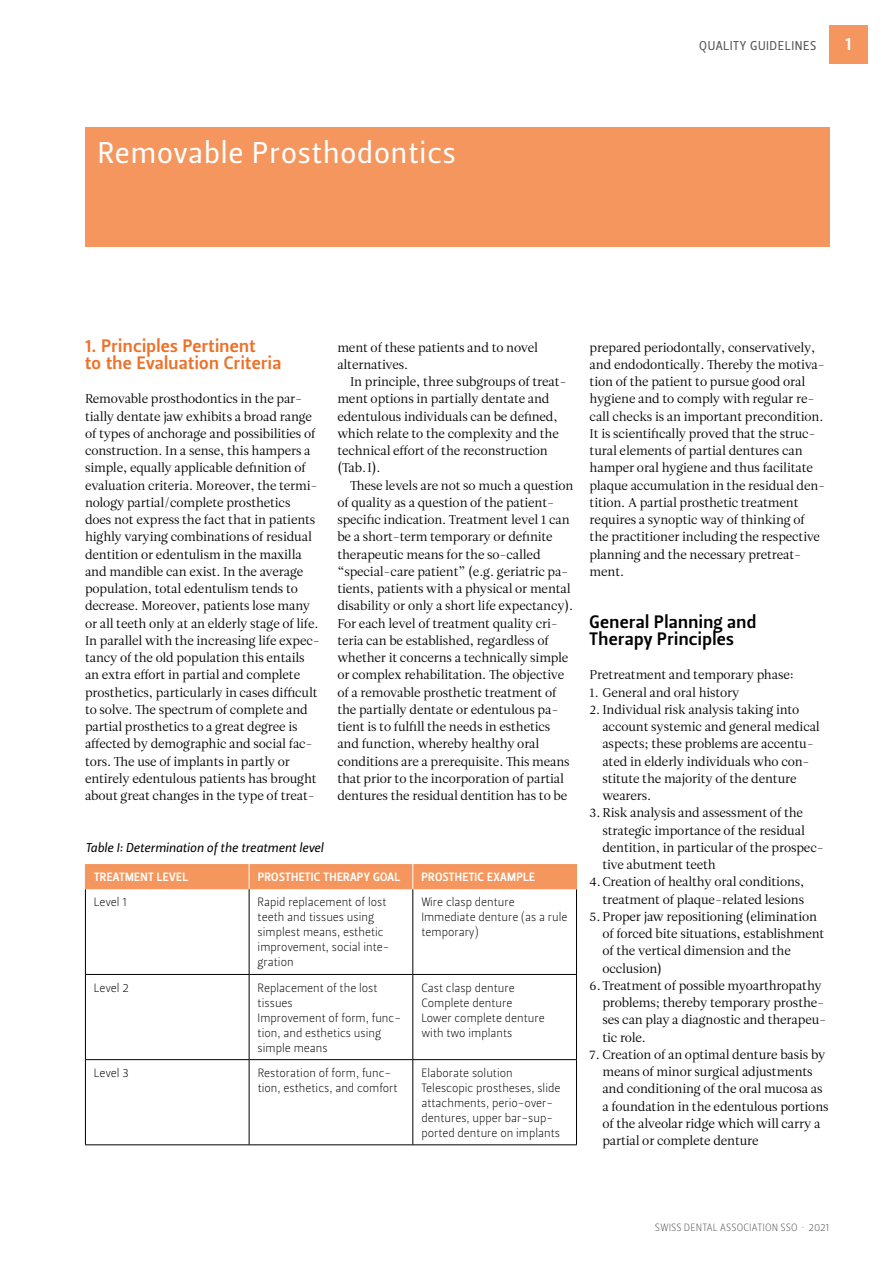
<style>
.page{position:relative;width:893px;height:1263px;background:#fff}
.page>*{position:absolute;margin:0;border:0;box-sizing:border-box;transform-origin:0 0}
.t1{font:30px "Leitura Sans Grot 2";letter-spacing:.03em;color:#fff}
.t2{font:18px/17.2px "Leitura Sans Grot 3";letter-spacing:.02em;color:#ef7028}
.t3{font:18px/17.2px "Leitura Sans Grot 3";letter-spacing:.02em;color:#000}
.t4{font:18px "Leitura Sans Grot 3";color:#fff}
.t5{font:12.75px/17.2px "Leitura Roman 1";letter-spacing:-.01em;color:#000}
.t6{font:12.75px "Leitura Sans Italic 2";color:#000}
.t7{font:12.75px "Leitura Sans Grot 2";letter-spacing:.045em;color:#555756}
.t8{font:12px/15px "Leitura Sans Grot 1";color:#000}
.t9{font:12px "Leitura Sans Grot 3";letter-spacing:.025em;color:#fff}
.t10{font:10.5px "Leitura Sans Grot 1";letter-spacing:.015em;color:#555756}
</style>
<div class="page">
<div style="left:829px;top:26px;width:38px;height:38px;background:#f4965d"></div>
<div style="left:85px;top:128px;width:744px;height:119px;background:#f4965d"></div>
<hr style="left:412px;top:889px;width:1px;height:85px;background:#000">
<hr style="left:85px;top:974px;width:164px;height:1px;background:#000">
<hr style="left:249px;top:974px;width:164px;height:1px;background:#000">
<hr style="left:249px;top:975px;width:1px;height:84px;background:#000">
<hr style="left:413px;top:974px;width:164px;height:1px;background:#000">
<hr style="left:412px;top:975px;width:1px;height:84px;background:#000">
<hr style="left:85px;top:1059px;width:164px;height:1px;background:#000">
<hr style="left:249px;top:1059px;width:164px;height:1px;background:#000">
<hr style="left:249px;top:1060px;width:1px;height:84px;background:#000">
<hr style="left:413px;top:1059px;width:164px;height:1px;background:#000">
<hr style="left:412px;top:1060px;width:1px;height:84px;background:#000">
<hr style="left:576px;top:889px;width:1px;height:85px;background:#000">
<hr style="left:576px;top:975px;width:1px;height:84px;background:#000">
<hr style="left:576px;top:1060px;width:1px;height:84px;background:#000">
<hr style="left:85px;top:1144px;width:164px;height:1px;background:#000">
<hr style="left:249px;top:1144px;width:164px;height:1px;background:#000">
<hr style="left:413px;top:1144px;width:164px;height:1px;background:#000">
<hr style="left:85px;top:889px;width:1px;height:85px;background:#000">
<hr style="left:85px;top:975px;width:1px;height:84px;background:#000">
<hr style="left:85px;top:1060px;width:1px;height:84px;background:#000">
<div style="left:85px;top:864px;width:492px;height:25px;background:#f4965d"></div>
<hr style="left:249px;top:889px;width:1px;height:85px;background:#000">
<h1 class="t1" style="left:98px;top:136px;width:359px">Removable Prosthodontics</h1>
<p class="t7" style="left:699px;top:38px;width:119px">QUALITY GUIDELINES</p>
<h2 class="t4" style="left:845px;top:34px;width:8px">1</h2>
<h2 class="t2" style="left:85px;top:337px;width:198px">1. Principles Pertinent<br>to the Evaluation Criteria</h2>
<p class="t5" style="left:85px;top:390px;width:236px">Removable prosthodontics in the par&shy;tially dentate jaw exhibits a broad range of types of anchorage and possibilities of construction. In a sense, this hampers a simple, equally applicable definition of evaluation criteria. Moreover, the termi&shy;nology partial/complete prosthetics does not express the fact that in patients highly varying combinations of residual dentition or edentulism in the maxilla and mandible can exist. In the average population, total edentulism tends to decrease. Moreover, patients lose many or all teeth only at an elderly stage of life.<br>In parallel with the increasing life expec&shy;tancy of the old population this entails an extra effort in partial and complete prosthetics, particularly in cases difficult to solve. The spectrum of complete and partial prosthetics to a great degree is affected by demographic and social fac&shy;tors. The use of implants in partly or entirely edentulous patients has brought about great changes in the type of treat-</p>
<p class="t5" style="left:337px;top:339px;width:202px">ment of these patients and to novel alternatives.</p>
<p class="t5" style="left:337px;top:373px;width:231px;text-indent:13px">In principle, three subgroups of treat&shy;ment options in partially dentate and edentulous individuals can be defined, which relate to the complexity and the technical effort of the reconstruction (Tab.I).</p>
<p class="t5" style="left:337px;top:477px;width:237px;text-indent:13px">These levels are not so much a question of quality as a question of the patient&shy;specific indication. Treatment level 1 can be a short-term temporary or definite therapeutic means for the so-called “special-care patient” (e.g. geriatric pa&shy;tients, patients with a physical or mental disability or only a short life expectancy).<br>For each level of treatment quality cri&shy;teria can be established, regardless of whether it concerns a technically simple or complex rehabilitation. The objective of a removable prosthetic treatment of the partially dentate or edentulous pa&shy;tient is to fulfill the needs in esthetics and function, whereby healthy oral conditions are a prerequisite. This means that prior to the incorporation of partial dentures the residual dentition has to be</p>
<p class="t6" style="left:85px;top:840px;width:240px">Table I: Determination of the treatment level</p>
<p class="t9" style="left:94px;top:870px;width:95px">TREATMENT LEVEL</p>
<p class="t9" style="left:258px;top:870px;width:144px">PROSTHETIC THERAPY GOAL</p>
<p class="t9" style="left:421px;top:870px;width:115px">PROSTHETIC EXAMPLE</p>
<p class="t8" style="left:94px;top:895px;width:34px">Level 1</p>
<p class="t8" style="left:258px;top:895px;width:134px">Rapid replacement of lost teeth and tissues using simplest means, esthetic improvement, social inte&shy;gration</p>
<p class="t8" style="left:421px;top:895px;width:148px">Wire clasp denture<br>Immediate denture (as a rule temporary)</p>
<p class="t8" style="left:94px;top:980px;width:36px">Level 2</p>
<p class="t8" style="left:258px;top:980px;width:145px">Replacement of the lost tissues<br>Improvement of form, func&shy;tion, and esthetics using simple means</p>
<p class="t8" style="left:421px;top:980px;width:125px">Cast clasp denture<br>Complete denture<br>Lower complete denture with two implants</p>
<p class="t8" style="left:94px;top:1065px;width:36px">Level 3</p>
<p class="t8" style="left:258px;top:1065px;width:142px">Restoration of form, func&shy;tion, esthetics, and comfort</p>
<p class="t8" style="left:421px;top:1065px;width:141px">Elaborate solution<br>Telescopic prostheses, slide attachments, perio-over&shy;dentures, upper bar-sup&shy;ported denture on implants</p>
<p class="t5" style="left:590px;top:339px;width:237px">prepared periodontally, conservatively, and endodontically. Thereby the motiva&shy;tion of the patient to pursue good oral hygiene and to comply with regular re&shy;call checks is an important precondition.<br>It is scientifically proved that the struc&shy;tural elements of partial dentures can hamper oral hygiene and thus facilitate plaque accumulation in the residual den&shy;tition. A partial prosthetic treatment requires a synoptic way of thinking of the practitioner including the respective planning and the necessary pretreat&shy;ment.</p>
<h2 class="t3" style="left:590px;top:613px;width:168px">General Planning and<br>Therapy Principles</h2>
<p class="t5" style="left:590px;top:666px;width:206px">Pretreatment and temporary phase:</p>
<p class="t5" style="left:590px;top:684px;width:151px">1. General and oral history</p>
<p class="t5" style="left:602px;top:701px;width:219px;text-indent:-13px">2. Individual risk analysis taking into account systemic and general medical aspects; these problems are accentu&shy;ated in elderly individuals who con&shy;stitute the majority of the denture wearers.</p>
<p class="t5" style="left:590px;top:804px;width:215px">3. Risk analysis and assessment of the</p>
<p class="t5" style="left:602px;top:822px;width:204px">strategic importance of the residual</p>
<p class="t5" style="left:602px;top:839px;width:223px">dentition, in particular of the prospec-</p>
<p class="t5" style="left:602px;top:856px;width:115px">tive abutment teeth</p>
<p class="t5" style="left:590px;top:873px;width:216px">4.Creation of healthy oral conditions,</p>
<p class="t5" style="left:602px;top:891px;width:203px">treatment of plaque-related lesions</p>
<p class="t5" style="left:590px;top:908px;width:229px">5. Proper jaw repositioning (elimination</p>
<p class="t5" style="left:602px;top:925px;width:224px">of forced bite situations, establishment</p>
<p class="t5" style="left:602px;top:942px;width:190px">of the vertical dimension and the</p>
<p class="t5" style="left:602px;top:960px;width:61px">occlusion)</p>
<p class="t5" style="left:590px;top:977px;width:234px">6.Treatment of possible myoarthropathy</p>
<p class="t5" style="left:602px;top:994px;width:223px">problems; thereby temporary prosthe-</p>
<p class="t5" style="left:602px;top:1011px;width:225px">ses can play a diagnostic and therapeu-</p>
<p class="t5" style="left:602px;top:1029px;width:45px">tic role.</p>
<p class="t5" style="left:602px;top:1046px;width:228px;text-indent:-13px">7. Creation of an optimal denture basis by means of minor surgical adjustments and conditioning of the oral mucosa as a foundation in the edentulous portions of the alveolar ridge which will carry a partial or complete denture</p>
<p class="t10" style="left:655px;top:1222px;width:176px">SWISS DENTAL ASSOCIATION SSO 2021</p>
</div>
